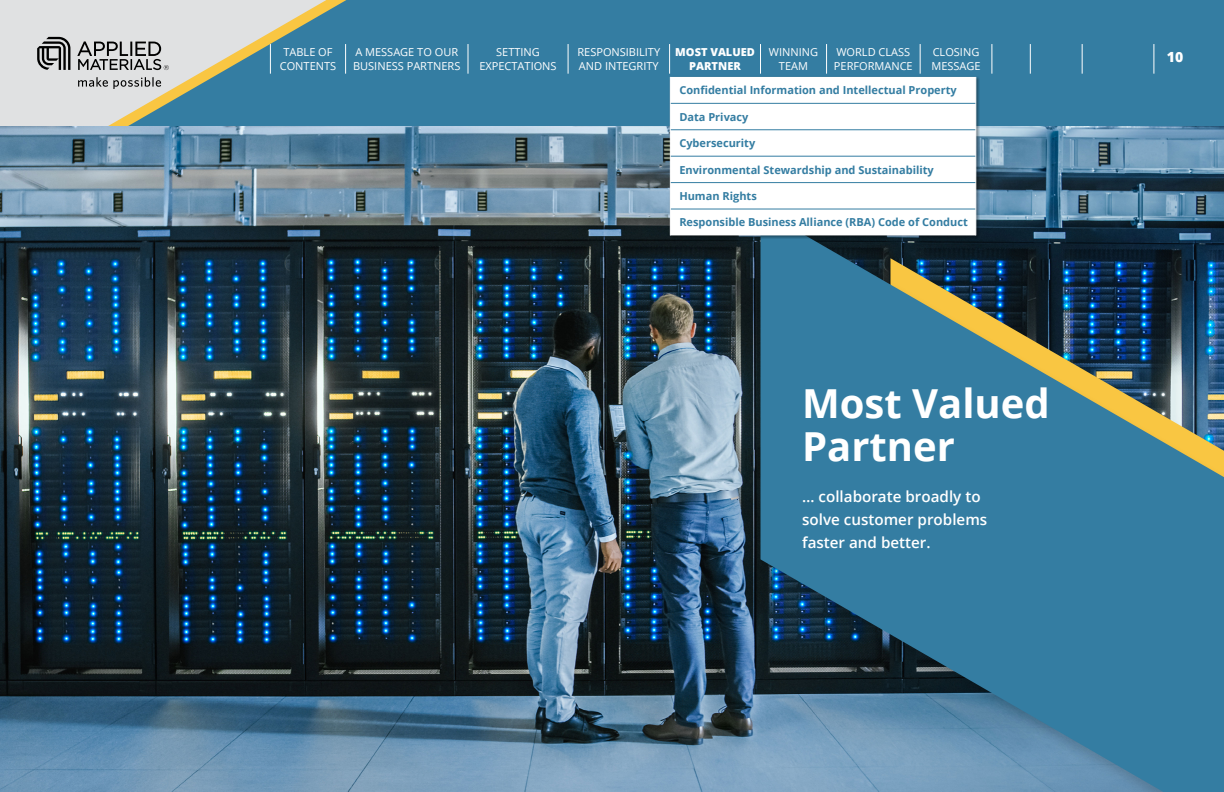
<style>
.page{position:relative;width:1224px;height:792px;background:#fff}
.page>*{position:absolute;margin:0;border:0;box-sizing:border-box;transform-origin:0 0}
.t1{font:700 40px/42.8px "Open Sans";color:#fff}
.t2{font:600 15.2px/22.8px "Open Sans";color:#fff}
.t3{font:800 14px "Open Sans";color:#fff}
.t4{font:700 11px "Open Sans";color:#347da2}
.t5{font:11px/13.2px "Open Sans";color:#fff}
.t6{font:800 11px/13.2px "Open Sans";color:#fff;text-align:center}
</style>
<div class="page">
<div style="left:0;top:0;width:1224px;height:126px;background:#347da2"></div>
<svg style="left:0;top:0;width:333px;height:126px;fill:#e0e1e2"></svg>
<svg style="left:78px;top:77px;width:83px;height:12px"></svg>
<svg style="left:37px;top:37px;width:33px;height:33px"></svg>
<svg style="left:77px;top:41px;width:92px;height:29px"></svg>
<img style="left:0;top:126px;width:1224px;height:666px">
<hr style="left:270px;top:44px;width:1px;height:30px;background:#fff">
<hr style="left:345px;top:44px;width:1px;height:30px;background:#fff">
<hr style="left:468px;top:44px;width:1px;height:30px;background:#fff">
<hr style="left:568px;top:44px;width:1px;height:30px;background:#fff">
<hr style="left:669px;top:44px;width:1px;height:30px;background:#fff">
<hr style="left:760px;top:44px;width:1px;height:30px;background:#fff">
<hr style="left:826px;top:44px;width:1px;height:30px;background:#fff">
<hr style="left:920px;top:44px;width:1px;height:30px;background:#fff">
<hr style="left:992px;top:44px;width:1px;height:30px;background:#fff">
<hr style="left:1030px;top:44px;width:1px;height:30px;background:#fff">
<hr style="left:1082px;top:44px;width:1px;height:30px;background:#fff">
<hr style="left:1154px;top:44px;width:1px;height:30px;background:#fff">
<svg style="left:760px;top:210px;width:464px;height:582px;fill:#347da2"></svg>
<div style="left:668px;top:75px;width:312px;height:164px;background:#000;opacity:.4"></div>
<svg style="left:671px;top:77px;width:304px;height:158px"></svg>
<svg style="left:670px;top:77px;width:1px;height:158px"></svg>
<svg style="left:975px;top:77px;width:1px;height:158px"></svg>
<hr style="left:671px;top:103px;width:304px;height:1px;background:#347da2">
<hr style="left:671px;top:129px;width:304px;height:1px;background:#347da2">
<hr style="left:671px;top:156px;width:304px;height:1px;background:#347da2">
<hr style="left:671px;top:182px;width:304px;height:1px;background:#347da2">
<hr style="left:671px;top:209px;width:304px;height:1px;background:#347da2">
<p class="t5" style="left:280px;top:46px;width:58px;text-align:center">TABLE OF<br>CONTENTS</p>
<p class="t5" style="left:353px;top:46px;width:109px">A MESSAGE TO OUR<br>BUSINESS PARTNERS</p>
<p class="t5" style="left:479px;top:46px;width:79px;text-align:center">SETTING<br>EXPECTATIONS</p>
<p class="t5" style="left:577px;top:46px;width:84px">RESPONSIBILITY<br>AND INTEGRITY</p>
<p class="t6" style="left:675px;top:45px;width:81px">MOST VALUED<br>PARTNER</p>
<p class="t5" style="left:769px;top:46px;width:51px;text-align:center">WINNING<br>TEAM</p>
<p class="t5" style="left:834px;top:46px;width:80px">WORLD CLASS<br>PERFORMANCE</p>
<p class="t5" style="left:931px;top:46px;width:51px">CLOSING<br>MESSAGE</p>
<p class="t3" style="left:1167px;top:46px;width:18px">10</p>
<p class="t4" style="left:679px;top:83px;width:279px">Confidential Information and Intellectual Property</p>
<p class="t4" style="left:679px;top:109px;width:71px">Data Privacy</p>
<p class="t4" style="left:679px;top:135px;width:77px">Cybersecurity</p>
<p class="t4" style="left:679px;top:162px;width:256px">Environmental Stewardship and Sustainability</p>
<p class="t4" style="left:679px;top:188px;width:79px">Human Rights</p>
<p class="t4" style="left:679px;top:215px;width:290px">Responsible Business Alliance (RBA) Code of Conduct</p>
<h1 class="t1" style="left:802px;top:382px;width:249px">Most Valued<br>Partner</h1>
<h2 class="t2" style="left:802px;top:485px;width:187px">… collaborate broadly to solve customer problems faster and better.</h2>
</div>
